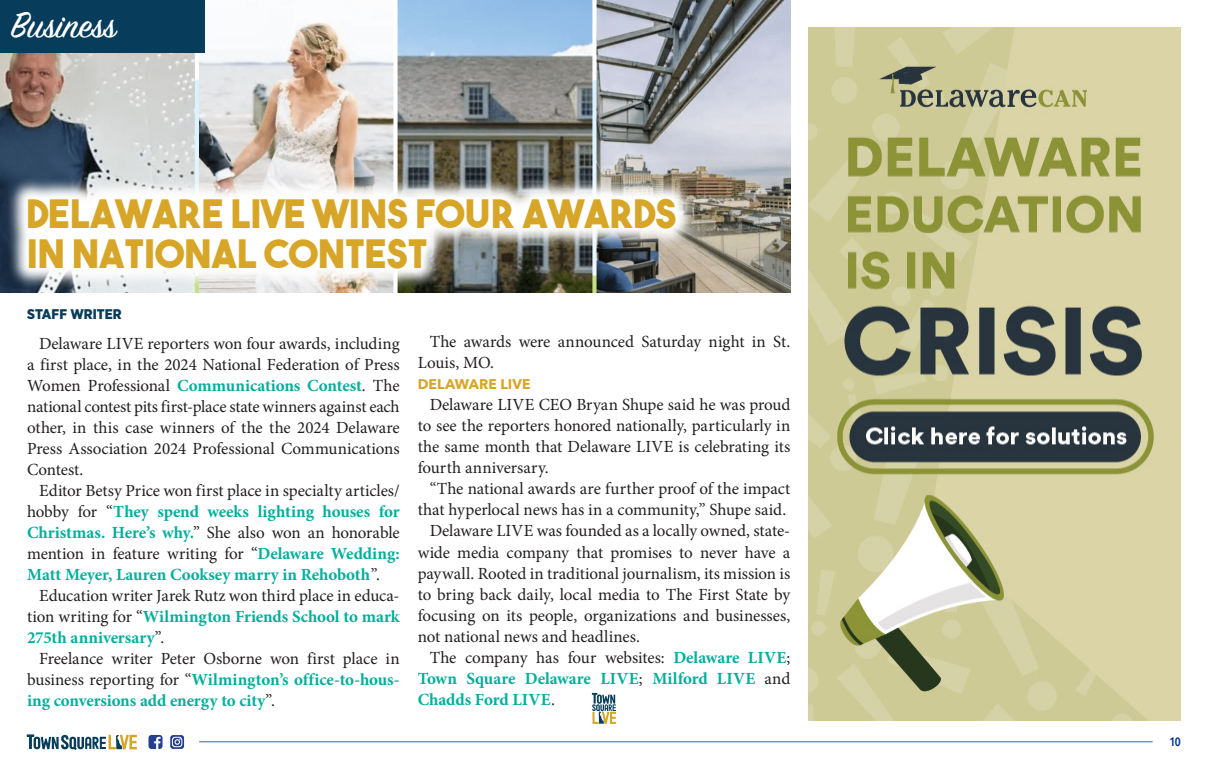
<style>
.page{position:relative;width:1208px;height:769px;background:#fff}
.page>*{position:absolute;margin:0;border:0;box-sizing:border-box;transform-origin:0 0}
.t1{font:40px "Sign Painter House Script";color:#fff}
.t2{font:39px/40px "The Bold Font";letter-spacing:.01em;color:#d7a628}
.body_copy{font:17px/21px "Minion Pro";letter-spacing:-.005em;color:#231f20;text-align:justify}
.body_copy-2{font:700 17px/21px "Minion Pro";color:#00af9b;text-align:justify}
.t3{font:700 14px "Avenir Next";letter-spacing:.005em;color:#d7a628}
.t4{font:900 14px "Gotham Narrow";letter-spacing:.005em;color:#073d5a}
.t5{font:600 12px "Avenir Next Condensed";color:#039}
.s1{font-weight:700;color:#00af9b}
.s2{font-weight:400;color:#231f20}
</style>
<div class="page">
<img style="left:0;top:0;width:790px;height:292px">
<svg style="left:7px;top:177px;width:690px;height:112px"></svg>
<hr style="left:199px;top:740px;width:953px;height:1px;background:#369">
<svg style="left:148px;top:735px;width:14px;height:13px"></svg>
<svg style="left:170px;top:735px;width:14px;height:13px"></svg>
<svg style="left:27px;top:734px;width:110px;height:15px"></svg>
<div style="left:0;top:0;width:204px;height:52px;background:#073d5a"></div>
<svg style="left:592px;top:692px;width:24px;height:31px"></svg>
<img style="left:808px;top:27px;width:372px;height:693px">
<p class="t1" style="left:11px;top:0;width:107px">Business</p>
<p class="t2" style="left:27px;top:192px;width:651px">DELAWARE LIVE WINS FOUR AWARDS<br>IN NATIONAL CONTEST</p>
<p class="t4" style="left:27px;top:304px;width:96px">STAFF WRITER</p>
<p class="body_copy" style="left:27px;top:332px;width:374px;text-indent:12px">Delaware LIVE reporters won four awards, including a first place, in the 2024 National Federation of Press Women Professional <span class="s1">Communications Contest</span>. The national contest pits first-place state winners against each other, in this case winners of the the 2024 Delaware Press Association 2024 Professional Communications Contest.</p>
<p class="body_copy" style="left:27px;top:479px;width:374px;text-indent:12px">Editor Betsy Price won first place in specialty articles/ hobby for “<span class="s1">They spend weeks lighting houses for Christmas. Here’s why.</span>” She also won an honorable mention in feature writing for “<span class="s1">Delaware Wedding:<br>Matt Meyer, Lauren Cooksey marry in Rehoboth</span>”.</p>
<p class="body_copy" style="left:27px;top:584px;width:374px;text-indent:12px">Education writer Jarek Rutz won third place in educa&shy;tion writing for “<span class="s1">Wilmington Friends School to mark 275th anniversary</span>”.</p>
<p class="body_copy" style="left:27px;top:647px;width:374px;text-indent:12px">Freelance writer Peter Osborne won first place in business reporting for “<span class="s1">Wilmington’s office-to-hous&shy;ing conversions add energy to city</span>”.</p>
<p class="body_copy" style="left:417px;top:331px;width:374px;text-indent:12px">The awards were announced Saturday night in St.<br>Louis, MO.</p>
<p class="t3" style="left:417px;top:372px;width:114px">DELAWARE LIVE</p>
<p class="body_copy" style="left:417px;top:394px;width:374px;text-indent:12px">Delaware LIVE CEO Bryan Shupe said he was proud to see the reporters honored nationally, particularly in the same month that Delaware LIVE is celebrating its fourth anniversary.</p>
<p class="body_copy" style="left:417px;top:478px;width:374px;text-align:right">“The national awards are further proof of the impact that hyperlocal news has in a community,” Shupe said.</p>
<p class="body_copy" style="left:417px;top:520px;width:374px;text-indent:12px">Delaware LIVE was founded as a locally owned, state&shy;wide media company that promises to never have a paywall. Rooted in traditional journalism, its mission is to bring back daily, local media to The First State by focusing on its people, organizations and businesses, not national news and headlines.</p>
<p class="body_copy-2" style="left:417px;top:646px;width:374px;text-indent:12px"><span class="s2">The company has four websites:</span> Delaware LIVE<span class="s2">; </span>Town Square Delaware LIVE<span class="s2">;</span> Milford LIVE <span class="s2">and </span>Chadds Ford LIVE<span class="s2">.</span></p>
<p class="t5" style="left:1169px;top:731px;width:13px">10</p>
</div>
